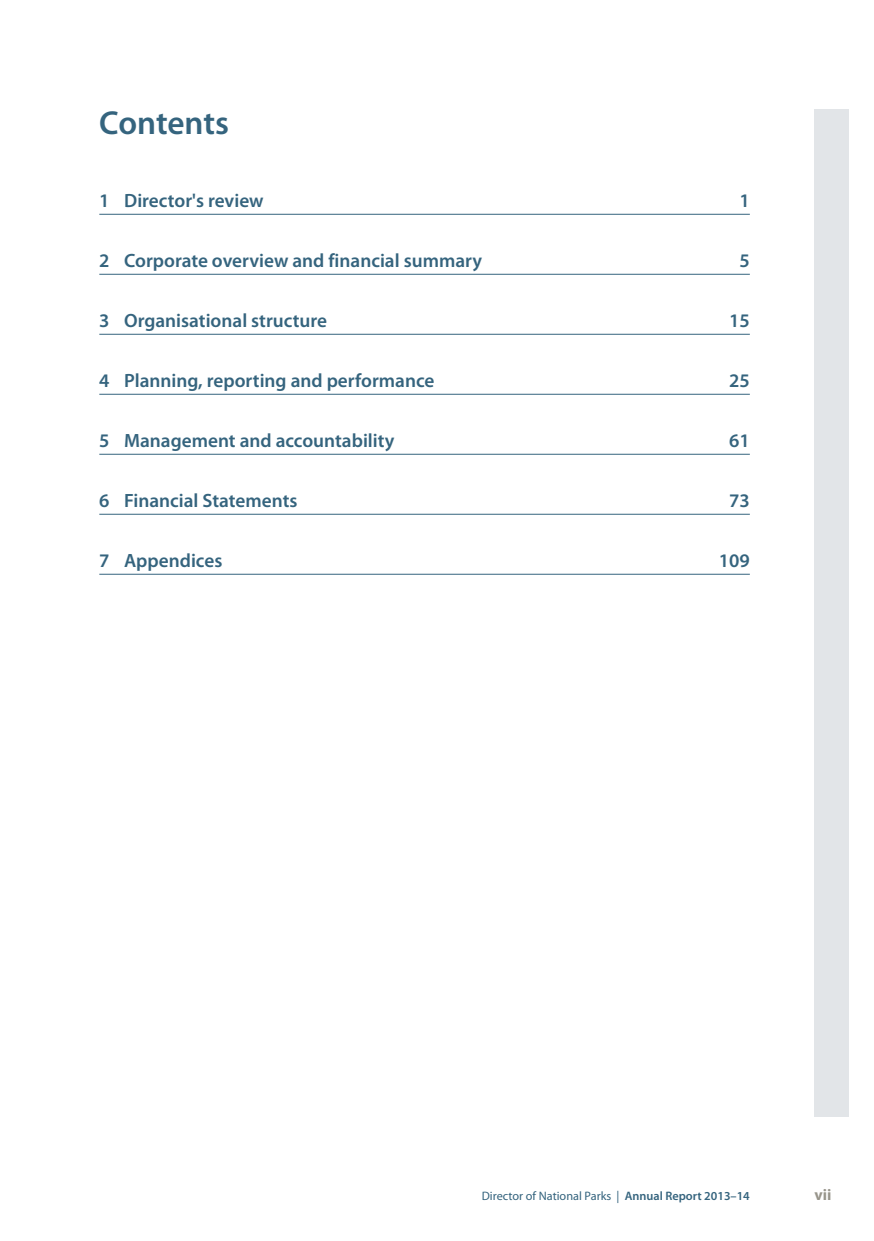
<style>
.page{position:relative;width:874px;height:1241px;background:#fff}
.page>*{position:absolute;margin:0;border:0;box-sizing:border-box;transform-origin:0 0}
.Head01{font:600 33.25px "Myriad Pro";letter-spacing:-.005em;color:#35647e}
.TOC1{font:600 19.25px "Myriad Pro";color:#35647e}
.t1{font:700 15.75px "Myriad Pro";color:#98958b}
.t2{font:12.25px "Myriad Pro";color:#35647e}
.s1{font-weight:600}
</style>
<div class="page">
<div style="left:814px;top:109px;width:34px;height:1007px;background:#e2e5e8"></div>
<hr style="left:99px;top:214px;width:650px;height:1px;background:#35647e">
<hr style="left:99px;top:274px;width:650px;height:1px;background:#35647e">
<hr style="left:99px;top:334px;width:650px;height:1px;background:#35647e">
<hr style="left:99px;top:394px;width:650px;height:1px;background:#35647e">
<hr style="left:99px;top:454px;width:650px;height:1px;background:#35647e">
<hr style="left:99px;top:514px;width:650px;height:1px;background:#35647e">
<hr style="left:99px;top:574px;width:650px;height:1px;background:#35647e">
<h1 class="Head01" style="left:99px;top:102px;width:131px">Contents</h1>
<p class="TOC1" style="left:99px;top:188px;width:166px">1 Director's review</p>
<p class="TOC1" style="left:739px;top:188px;width:12px">1</p>
<p class="TOC1" style="left:99px;top:248px;width:384px">2 Corporate overview and financial summary</p>
<p class="TOC1" style="left:739px;top:248px;width:12px">5</p>
<p class="TOC1" style="left:99px;top:308px;width:229px">3 Organisational structure</p>
<p class="TOC1" style="left:728px;top:308px;width:22px">15</p>
<p class="TOC1" style="left:99px;top:368px;width:336px">4 Planning, reporting and performance</p>
<p class="TOC1" style="left:728px;top:368px;width:22px">25</p>
<p class="TOC1" style="left:99px;top:428px;width:296px">5 Management and accountability</p>
<p class="TOC1" style="left:728px;top:428px;width:22px">61</p>
<p class="TOC1" style="left:99px;top:487px;width:200px">6 Financial Statements</p>
<p class="TOC1" style="left:728px;top:487px;width:22px">73</p>
<p class="TOC1" style="left:99px;top:547px;width:124px">7 Appendices</p>
<p class="TOC1" style="left:718px;top:547px;width:32px">109</p>
<p class="t2" style="left:481px;top:1188px;width:269px">Director of National Parks | <span class="s1">Annual Report 2013–14</span></p>
<p class="t1" style="left:814px;top:1184px;width:18px">vii</p>
</div>
